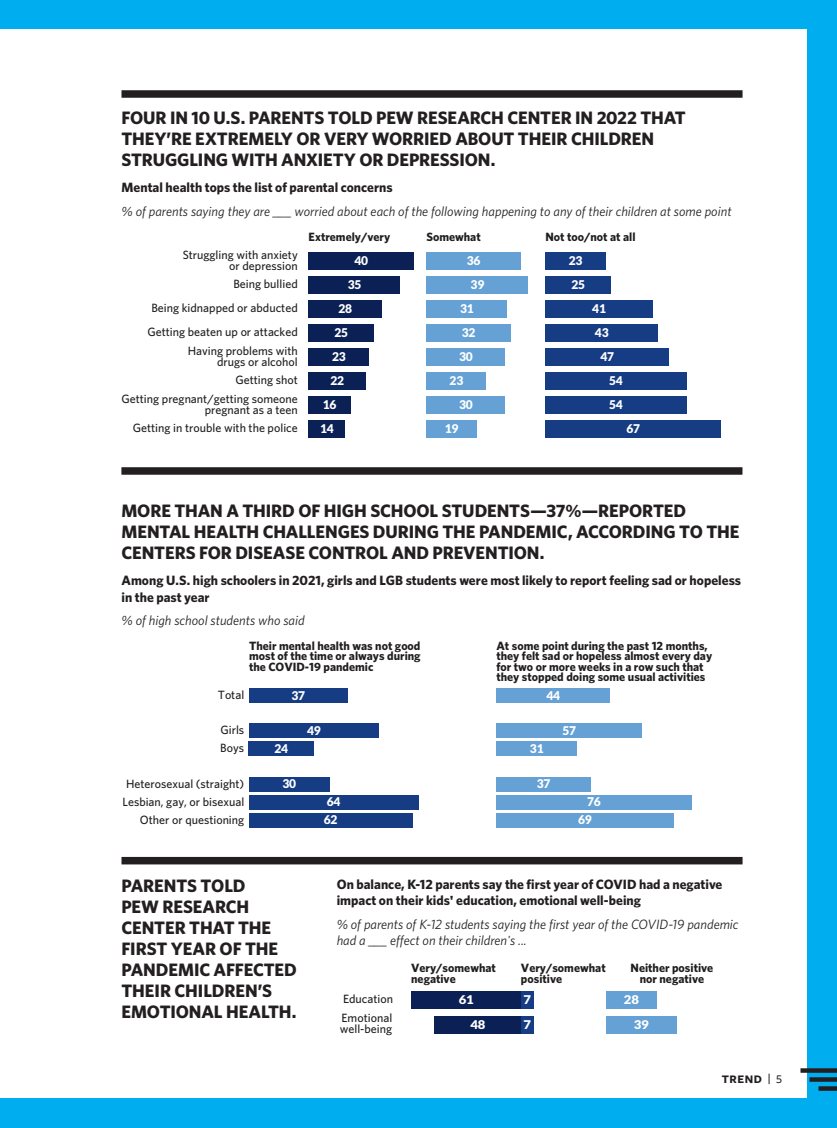
<style>
.page{position:relative;width:837px;height:1128px;background:#fff}
.page>*{position:absolute;margin:0;border:0;box-sizing:border-box;transform-origin:0 0}
.Map_Header{font:700 18px/21px "Whitney";letter-spacing:-.005em;color:#231f20}
.Graphic_Hed{font:700 13.5px/16.5px "Whitney";color:#231f20}
.Graphic_Dek{font:italic 13.5px/16.2px "Whitney";color:#231f20}
.t1{font:500 12px/18px "Whitney";color:#211e1e;text-align:right}
.t2{font:700 12px/10.5px "Whitney";color:#211e1e}
.t3{font:900 12px/24px "Lato";letter-spacing:-.02em;color:#fff}
.t4{font:900 12px/25.3px "Lato";letter-spacing:-.02em;color:#fff;scale:1.09 1}
.t5{font:700 12px "Freight Sans Pro";letter-spacing:.05em;color:#231f20}
.s1{font-family:"Whitney";font-weight:500;font-size:11.25px}
</style>
<div class="page">
<div style="left:808px;top:0;width:29px;height:1127px;background:#00aeef"></div>
<div style="left:0;top:0;width:837px;height:29px;background:#00aeef"></div>
<div style="left:0;top:1098px;width:837px;height:29px;background:#00aeef"></div>
<div style="left:122px;top:90px;width:621px;height:8px;background:#231f20"></div>
<div style="left:122px;top:856px;width:621px;height:8px;background:#231f20"></div>
<div style="left:121px;top:467px;width:621px;height:7px;background:#231f20"></div>
<div style="left:309px;top:252px;width:105px;height:17px;background:#0b2155"></div>
<div style="left:309px;top:276px;width:91px;height:17px;background:#0b2155"></div>
<div style="left:309px;top:300px;width:73px;height:17px;background:#0b2155"></div>
<div style="left:309px;top:324px;width:65px;height:17px;background:#0b2155"></div>
<div style="left:309px;top:348px;width:60px;height:17px;background:#0b2155"></div>
<div style="left:309px;top:372px;width:57px;height:17px;background:#0b2155"></div>
<div style="left:309px;top:396px;width:42px;height:17px;background:#0b2155"></div>
<div style="left:309px;top:420px;width:36px;height:17px;background:#0b2155"></div>
<div style="left:426px;top:252px;width:95px;height:17px;background:#65a1d4"></div>
<div style="left:426px;top:276px;width:102px;height:17px;background:#65a1d4"></div>
<div style="left:426px;top:300px;width:81px;height:17px;background:#65a1d4"></div>
<div style="left:426px;top:324px;width:84px;height:17px;background:#65a1d4"></div>
<div style="left:426px;top:348px;width:79px;height:17px;background:#65a1d4"></div>
<div style="left:426px;top:372px;width:60px;height:17px;background:#65a1d4"></div>
<div style="left:426px;top:396px;width:79px;height:17px;background:#65a1d4"></div>
<div style="left:426px;top:420px;width:50px;height:17px;background:#65a1d4"></div>
<div style="left:546px;top:252px;width:60px;height:17px;background:#163c83"></div>
<div style="left:546px;top:276px;width:65px;height:17px;background:#163c83"></div>
<div style="left:546px;top:300px;width:107px;height:17px;background:#163c83"></div>
<div style="left:546px;top:324px;width:112px;height:17px;background:#163c83"></div>
<div style="left:546px;top:348px;width:123px;height:17px;background:#163c83"></div>
<div style="left:546px;top:372px;width:141px;height:17px;background:#163c83"></div>
<div style="left:546px;top:396px;width:141px;height:17px;background:#163c83"></div>
<div style="left:546px;top:420px;width:175px;height:17px;background:#163c83"></div>
<div style="left:249px;top:688px;width:99px;height:14px;background:#163c83"></div>
<div style="left:249px;top:723px;width:130px;height:15px;background:#163c83"></div>
<div style="left:249px;top:741px;width:65px;height:15px;background:#163c83"></div>
<div style="left:249px;top:776px;width:81px;height:15px;background:#163c83"></div>
<div style="left:249px;top:794px;width:169px;height:15px;background:#163c83"></div>
<div style="left:249px;top:812px;width:163px;height:15px;background:#163c83"></div>
<div style="left:496px;top:688px;width:114px;height:14px;background:#65a1d4"></div>
<div style="left:496px;top:723px;width:146px;height:15px;background:#65a1d4"></div>
<div style="left:496px;top:741px;width:81px;height:15px;background:#65a1d4"></div>
<div style="left:496px;top:776px;width:95px;height:15px;background:#65a1d4"></div>
<div style="left:496px;top:794px;width:195px;height:15px;background:#65a1d4"></div>
<div style="left:496px;top:812px;width:177px;height:15px;background:#65a1d4"></div>
<div style="left:606px;top:991px;width:51px;height:17px;background:#65a1d4"></div>
<div style="left:606px;top:1016px;width:70px;height:17px;background:#65a1d4"></div>
<div style="left:411px;top:991px;width:110px;height:17px;background:#0b2155"></div>
<div style="left:521px;top:991px;width:13px;height:17px;background:#163c83"></div>
<div style="left:435px;top:1016px;width:86px;height:17px;background:#0b2155"></div>
<div style="left:521px;top:1016px;width:13px;height:17px;background:#163c83"></div>
<svg style="left:809px;top:1077px;width:28px;height:4px"></svg>
<svg style="left:818px;top:1086px;width:19px;height:4px"></svg>
<svg style="left:800px;top:1068px;width:37px;height:4px"></svg>
<p class="Map_Header" style="left:122px;top:107px;width:566px">FOUR IN 10 U.S. PARENTS TOLD PEW RESEARCH CENTER IN 2022 THAT<br>THEY’RE EXTREMELY OR VERY WORRIED ABOUT THEIR CHILDREN<br>STRUGGLING WITH ANXIETY OR DEPRESSION.</p>
<p class="Graphic_Hed" style="left:122px;top:179px;width:273px">Mental health tops the list of parental concerns</p>
<p class="Graphic_Dek" style="left:122px;top:203px;width:612px">% of parents saying they are ___ worried about each of the following happening to any of their children at some point</p>
<p class="t1" style="left:183px;top:249px;width:117px;line-height:10.5px">Struggling with anxiety or depression</p>
<p class="t1" style="left:148px;top:272px;width:152px;line-height:24px">Being bullied<br>Being kidnapped or abducted<br>Getting beaten up or attacked</p>
<p class="t1" style="left:188px;top:345px;width:112px;line-height:10.5px">Having problems with drugs or alcohol</p>
<p class="t1" style="left:122px;top:370px;width:178px;line-height:18.8px">Getting shot<br>Getting pregnant/getting someone</p>
<p class="t1" style="left:133px;top:400px;width:166px;line-height:18.8px">pregnant as a teen<br>Getting in trouble with the police</p>
<p class="t2" style="left:309px;top:231px;width:83px">Extremely/very</p>
<p class="t2" style="left:426px;top:231px;width:56px">Somewhat</p>
<p class="t2" style="left:546px;top:231px;width:91px">Not too/not at all</p>
<p class="t3" style="left:354px;top:248px;width:15px">40</p>
<p class="t3" style="left:348px;top:272px;width:15px">35</p>
<p class="t3" style="left:338px;top:296px;width:15px">28</p>
<p class="t3" style="left:335px;top:320px;width:15px">25</p>
<p class="t3" style="left:332px;top:344px;width:15px">23</p>
<p class="t3" style="left:331px;top:368px;width:15px">22</p>
<p class="t3" style="left:323px;top:392px;width:15px">16</p>
<p class="t3" style="left:320px;top:416px;width:15px">14</p>
<p class="t3" style="left:467px;top:248px;width:15px">36</p>
<p class="t3" style="left:471px;top:272px;width:15px">39</p>
<p class="t3" style="left:460px;top:296px;width:15px">31</p>
<p class="t3" style="left:462px;top:320px;width:15px">32</p>
<p class="t3" style="left:459px;top:344px;width:15px">30</p>
<p class="t3" style="left:450px;top:368px;width:15px">23</p>
<p class="t3" style="left:459px;top:392px;width:15px">30</p>
<p class="t3" style="left:445px;top:416px;width:15px">19</p>
<p class="t3" style="left:569px;top:248px;width:18px">23<br>25</p>
<p class="t3" style="left:592px;top:296px;width:15px">41</p>
<p class="t3" style="left:595px;top:320px;width:15px">43</p>
<p class="t3" style="left:600px;top:344px;width:15px">47</p>
<p class="t3" style="left:609px;top:368px;width:15px">54</p>
<p class="t3" style="left:609px;top:392px;width:15px">54</p>
<p class="t3" style="left:627px;top:416px;width:15px">67</p>
<p class="Map_Header" style="left:122px;top:499px;width:620px">MORE THAN A THIRD OF HIGH SCHOOL STUDENTS—37%—REPORTED<br>MENTAL HEALTH CHALLENGES DURING THE PANDEMIC, ACCORDING TO THE<br>CENTERS FOR DISEASE CONTROL AND PREVENTION.</p>
<p class="Graphic_Hed" style="left:122px;top:572px;width:621px">Among U.S. high schoolers in 2021, girls and LGB students were most likely to report feeling sad or hopeless in the past year</p>
<p class="Graphic_Dek" style="left:122px;top:612px;width:185px">% of high school students who said</p>
<p class="t2" style="left:249px;top:640px;width:173px;text-align:justify">Their mental health was not good most of the time or always during the COVID-19 pandemic</p>
<p class="t2" style="left:496px;top:640px;width:217px">At some point during the past 12 months, they felt sad or hopeless almost every day for two or more weeks in a row such that they stopped doing some usual activities</p>
<p class="t1" style="left:218px;top:685px;width:28px">Total</p>
<p class="t1" style="left:220px;top:720px;width:25px;text-align:left">Girls<br>Boys</p>
<p class="t1" style="left:122px;top:774px;width:123px">Heterosexual (straight)<br>Lesbian, gay, or bisexual<br>Other or questioning</p>
<p class="t3" style="left:291px;top:682px;width:15px">37</p>
<p class="t3" style="left:275px;top:736px;width:15px">24</p>
<p class="t3" style="left:282px;top:771px;width:15px">30</p>
<p class="t3" style="left:307px;top:718px;width:15px">49</p>
<p class="t3" style="left:324px;top:792px;width:18px;line-height:18px">64<br>62</p>
<p class="t3" style="left:547px;top:682px;width:15px">44</p>
<p class="t3" style="left:530px;top:736px;width:15px">31</p>
<p class="t3" style="left:537px;top:771px;width:15px">37</p>
<p class="t3" style="left:562px;top:718px;width:15px">57</p>
<p class="t3" style="left:587px;top:789px;width:15px">76</p>
<p class="t3" style="left:578px;top:807px;width:15px">69</p>
<p class="Map_Header" style="left:122px;top:874px;width:177px">PARENTS TOLD<br>PEW RESEARCH<br>CENTER THAT THE<br>FIRST YEAR OF THE<br>PANDEMIC AFFECTED<br>THEIR CHILDREN’S<br>EMOTIONAL HEALTH.</p>
<p class="Graphic_Hed" style="left:337px;top:875px;width:387px">On balance, K-12 parents say the first year of COVID had a negative impact on their kids' education, emotional well-being</p>
<p class="Graphic_Dek" style="left:337px;top:915px;width:403px">% of parents of K-12 students saying the first year of the COVID-19 pandemic had a ___ effect on their children's ...</p>
<p class="t1" style="left:342px;top:988px;width:53px;line-height:19.8px;text-align:left">Education<br>Emotional</p>
<p class="t1" style="left:340px;top:1019px;width:54px">well-being</p>
<p class="t2" style="left:411px;top:962px;width:86px">Very/somewhat negative</p>
<p class="t4" style="left:470px;top:986px;width:15px;text-indent:-12px">61<br>48</p>
<p class="t2" style="left:521px;top:962px;width:86px">Very/somewhat positive</p>
<p class="t2" style="left:631px;top:962px;width:84px;text-align:center">Neither positive nor negative</p>
<p class="t4" style="left:524px;top:986px;width:8px">7</p>
<p class="t4" style="left:634px;top:986px;width:15px;text-indent:-10px">28<br>39</p>
<p class="t4" style="left:524px;top:1011px;width:8px">7</p>
<p class="t5" style="left:722px;top:1070px;width:62px">TREND <span class="s1">5</span></p>
</div>
